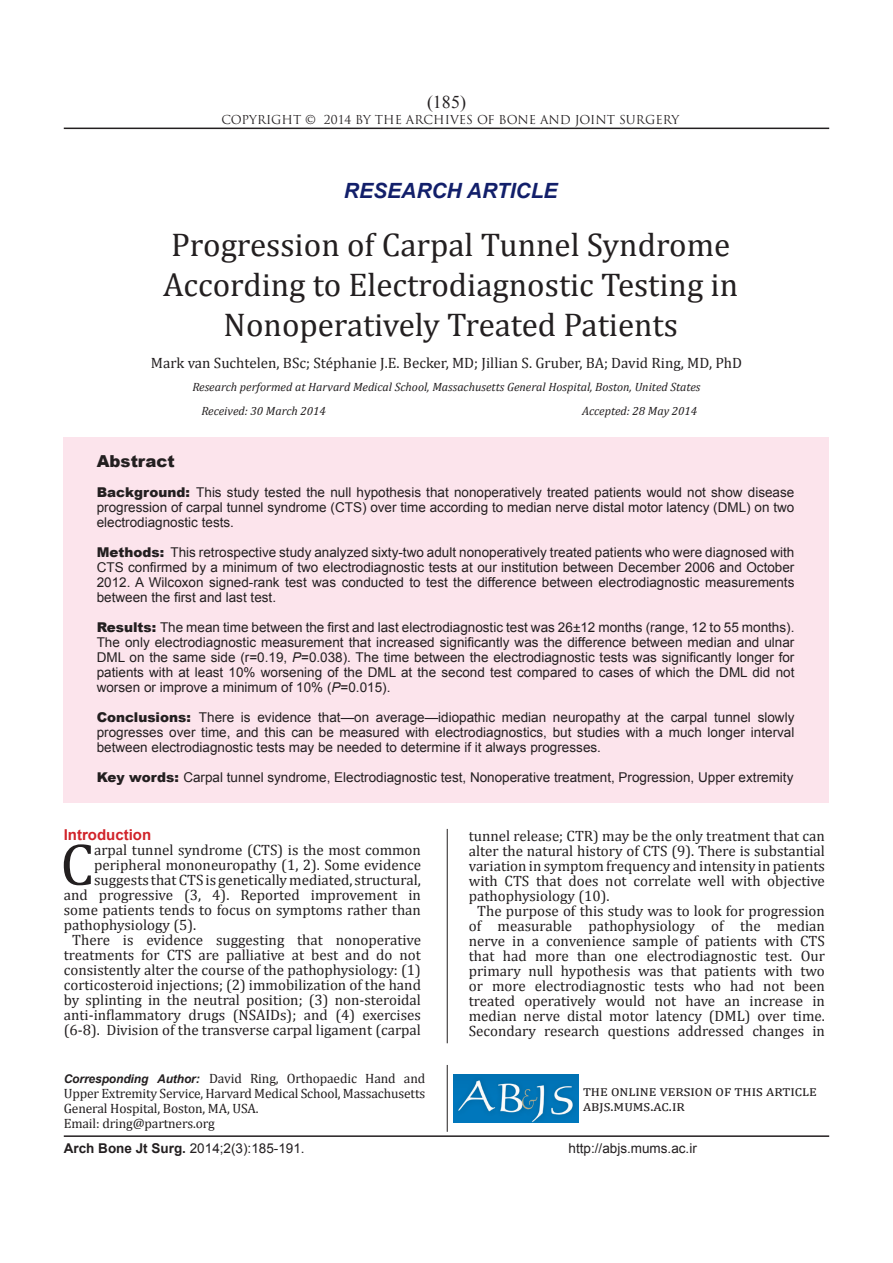
<style>
.page{position:relative;width:893px;height:1263px;background:#fff}
.page>*{position:absolute;margin:0;border:0;box-sizing:border-box;transform-origin:0 0}
.t1{font:60px "Cambria";color:#231f20}
.t2{font:33px/39.6px "Cambria";color:#231f20;text-align:center}
.t3{font:italic 700 21px "Arial";color:#121f6a}
.t4{font:18px "Times New Roman";color:#231f20}
.t5{font:900 16.5px "Arial";color:#231f20}
.t6{font:15px/15px "Cambria";color:#231f20}
.t7{font:700 15px "Arial";color:#d1232a}
.t8{font:13.5px/15px "Arial";color:#231f20;text-align:justify}
.t9{font:13.5px/15px "Cambria";letter-spacing:-.01em;color:#231f20}
.t10{font:italic 12px "Cambria";color:#231f20}
.t11{font:12px "Trajan Pro";color:#231f20}
.s1{font-weight:900}
.s2{font-style:italic}
.s3{font-family:"Arial";font-weight:700;font-style:italic;font-size:12px}
.s4{font-weight:700}
</style>
<div class="page">
<hr style="left:64px;top:128px;width:765px;height:1px;background:#231f20">
<hr style="left:64px;top:1135px;width:765px;height:2px;background:#231f20">
<hr style="left:447px;top:1065px;width:1px;height:67px;background:#231f20">
<img style="left:454px;top:1075px;width:125px;height:47px">
<div style="left:64px;top:438px;width:765px;height:365px;background:#fce4ec"></div>
<hr style="left:447px;top:829px;width:1px;height:214px;background:#231f20">
<h3 class="t4" style="left:427px;top:90px;width:40px">)185(</h3>
<p class="t11" style="left:221px;top:112px;width:460px">COPYRIGHT © 2014 BY THE ARCHIVES OF BONE AND JOINT SURGERY</p>
<h3 class="t3" style="left:344px;top:177px;width:215px">RESEARCH ARTICLE</h3>
<h2 class="t2" style="left:163px;top:225px;width:576px">Progression of Carpal Tunnel Syndrome<br>According to Electrodiagnostic Testing in<br>Nonoperatively Treated Patients</h2>
<p class="t6" style="left:151px;top:356px;width:593px">Mark van Suchtelen, BSc; Stéphanie J.E. Becker, MD; Jillian S. Gruber, BA; David Ring, MD, PhD</p>
<p class="t10" style="left:192px;top:379px;width:510px">Research performed at Harvard Medical School, Massachusetts General Hospital, Boston, United States</p>
<p class="t10" style="left:201px;top:402px;width:126px">Received: 30 March 2014</p>
<p class="t10" style="left:582px;top:402px;width:117px">Accepted: 28 May 2014</p>
<p class="t5" style="left:97px;top:449px;width:80px">Abstract</p>
<p class="t8" style="left:97px;top:485px;width:699px"><span class="s1">Background:</span> This study tested the null hypothesis that nonoperatively treated patients would not show disease progression of carpal tunnel syndrome (CTS) over time according to median nerve distal motor latency (DML) on two electrodiagnostic tests.</p>
<p class="t8" style="left:97px;top:545px;width:699px"><span class="s1">Methods:</span> This retrospective study analyzed sixty-two adult nonoperatively treated patients who were diagnosed with CTS confirmed by a minimum of two electrodiagnostic tests at our institution between December 2006 and October 2012. A Wilcoxon signed-rank test was conducted to test the difference between electrodiagnostic measurements between the first and last test.</p>
<p class="t8" style="left:97px;top:620px;width:699px"><span class="s1">Results:</span> The mean time between the first and last electrodiagnostic test was 26±12 months (range, 12 to 55 months).<br>The only electrodiagnostic measurement that increased significantly was the difference between median and ulnar DML on the same side (r=0.19, <span class="s2">P</span>=0.038). The time between the electrodiagnostic tests was significantly longer for patients with at least 10% worsening of the DML at the second test compared to cases of which the DML did not worsen or improve a minimum of 10% (<span class="s2">P</span>=0.015).</p>
<p class="t8" style="left:97px;top:710px;width:699px"><span class="s1">Conclusions:</span> There is evidence that—on average—idiopathic median neuropathy at the carpal tunnel slowly progresses over time, and this can be measured with electrodiagnostics, but studies with a much longer interval between electrodiagnostic tests may be needed to determine if it always progresses.</p>
<p class="t8" style="left:97px;top:770px;width:698px"><span class="s1">Key words:</span> Carpal tunnel syndrome, Electrodiagnostic test, Nonoperative treatment, Progression, Upper extremity</p>
<p class="t7" style="left:64px;top:824px;width:89px">Introduction</p>
<h1 class="t1" style="left:60px;top:829px;width:35px">C</h1>
<p class="t6" style="left:94px;top:842px;width:328px">arpal tunnel syndrome (CTS) is the most common</p>
<p class="t6" style="left:94px;top:857px;width:328px">peripheral mononeuropathy (1, 2). Some evidence</p>
<p class="t6" style="left:94px;top:872px;width:328px">suggests that CTS is genetically mediated, structural,</p>
<p class="t6" style="left:64px;top:887px;width:359px">and progressive (3, 4). Reported improvement in</p>
<p class="t6" style="left:64px;top:902px;width:359px">some patients tends to focus on symptoms rather than</p>
<p class="t6" style="left:64px;top:917px;width:134px">pathophysiology (5).</p>
<p class="t6" style="left:72px;top:932px;width:350px">There is evidence suggesting that nonoperative</p>
<p class="t6" style="left:64px;top:947px;width:359px">treatments for CTS are palliative at best and do not</p>
<p class="t6" style="left:64px;top:962px;width:359px">consistently alter the course of the pathophysiology: (1)</p>
<p class="t6" style="left:64px;top:977px;width:359px">corticosteroid injections; (2) immobilization of the hand</p>
<p class="t6" style="left:64px;top:992px;width:359px">by splinting in the neutral position; (3) non-steroidal</p>
<p class="t6" style="left:64px;top:1007px;width:359px">anti-inflammatory drugs (NSAIDs); and (4) exercises</p>
<p class="t6" style="left:64px;top:1022px;width:359px">(6-8). Division of the transverse carpal ligament (carpal</p>
<p class="t9" style="left:64px;top:1071px;width:363px"><span class="s3">Corresponding Author:</span> David Ring, Orthopaedic Hand and Upper Extremity Service, Harvard Medical School, Massachusetts General Hospital, Boston, MA, USA.<br>Email: dring@partners.org</p>
<p class="t6" style="left:469px;top:828px;width:358px">tunnel release; CTR) may be the only treatment that can</p>
<p class="t6" style="left:469px;top:843px;width:358px">alter the natural history of CTS (9). There is substantial</p>
<p class="t6" style="left:469px;top:858px;width:358px">variation in symptom frequency and intensity in patients</p>
<p class="t6" style="left:469px;top:873px;width:358px">with CTS that does not correlate well with objective</p>
<p class="t6" style="left:469px;top:888px;width:142px">pathophysiology (10).</p>
<p class="t6" style="left:477px;top:903px;width:349px">The purpose of this study was to look for progression</p>
<p class="t6" style="left:469px;top:918px;width:358px">of measurable pathophysiology of the median</p>
<p class="t6" style="left:469px;top:933px;width:358px">nerve in a convenience sample of patients with CTS</p>
<p class="t6" style="left:469px;top:948px;width:358px">that had more than one electrodiagnostic test. Our</p>
<p class="t6" style="left:469px;top:963px;width:358px">primary null hypothesis was that patients with two</p>
<p class="t6" style="left:469px;top:978px;width:358px">or more electrodiagnostic tests who had not been</p>
<p class="t6" style="left:469px;top:993px;width:358px">treated operatively would not have an increase in</p>
<p class="t6" style="left:469px;top:1008px;width:358px">median nerve distal motor latency (DML) over time.</p>
<p class="t6" style="left:469px;top:1023px;width:358px">Secondary research questions addressed changes in</p>
<p class="t6" style="left:583px;top:1083px;width:235px">the online version of this article abjs.mums.ac.ir</p>
<p class="t8" style="left:64px;top:1140px;width:242px"><span class="s4">Arch Bone Jt Surg.</span> 2014;2(3):185-191.</p>
<p class="t8" style="left:569px;top:1140px;width:130px">http://abjs.mums.ac.ir</p>
</div>
